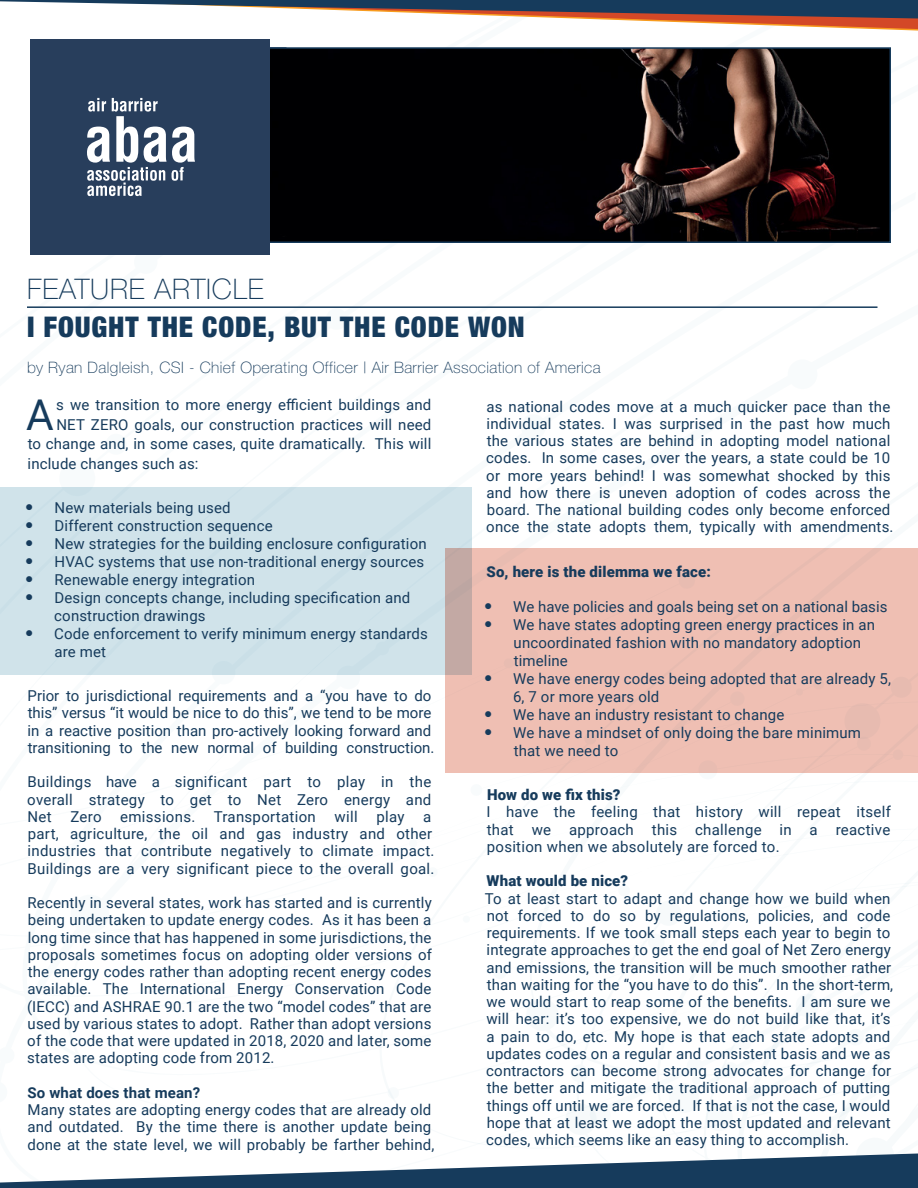
<style>
.page{position:relative;width:918px;height:1188px;background:#fff}
.page>*{position:absolute;margin:0;border:0;box-sizing:border-box;transform-origin:0 0}
.t1{font:42.45px "Roboto";color:#163b5c}
.t2{font:900 condensed 28.5px "Helvetica Neue";letter-spacing:.03em;color:#163b5c}
.t3{font:100 28.35px "Helvetica Neue";letter-spacing:.03em;color:#163b5c}
.t4{font:100 15.75px "Helvetica Neue";letter-spacing:.025em;color:#163b5c}
.t5{font:15px/17.2px "Roboto";letter-spacing:.01em;color:#163b5c}
.t6{font:900 15px "Roboto";letter-spacing:.01em;color:#163b5c}
.s1{font-family:"Helvetica Neue";font-weight:100;font-size:16.5px}
.s2{font-weight:700}
.s3{font-weight:900}
</style>
<div class="page">
<svg style="left:57px;top:487px;width:41px;height:1px"></svg>
<div style="left:446px;top:548px;width:472px;height:224px;background:#efbfb3"></div>
<img style="left:270px;top:50px;width:618px;height:190px">
<div style="left:152px;top:47px;width:739px;height:196px;border:2px solid #163b5c"></div>
<div style="left:30px;top:39px;width:240px;height:216px;background:#283e5c"></div>
<svg style="left:87px;top:98px;width:108px;height:98px"></svg>
<div style="left:0;top:488px;width:472px;height:187px;background:#d0e3ea"></div>
<hr style="left:27px;top:306px;width:851px;height:2px;background:#163b5c">
<svg style="left:0;top:0;width:918px;height:31px"></svg>
<svg style="left:0;top:994px;width:918px;height:194px"></svg>
<p class="t3" style="left:27px;top:272px;width:238px">FEATURE ARTICLE</p>
<p class="t2" style="left:27px;top:309px;width:499px">I FOUGHT THE CODE, BUT THE CODE WON</p>
<p class="t4" style="left:27px;top:358px;width:575px">by Ryan Dalgleish, CSI - Chief Operating Officer | Air Barrier Association of America</p>
<p class="t1" style="left:26px;top:385px;width:29px">A</p>
<p class="t5" style="left:56px;top:396px;width:377px">s we transition to more energy efficient buildings and</p>
<p class="t5" style="left:56px;top:415px;width:376px">NET ZERO goals, our construction practices will need</p>
<p class="t5" style="left:28px;top:435px;width:405px">to change and, in some cases, quite dramatically. This will</p>
<p class="t5" style="left:28px;top:454px;width:172px">include changes such as:</p>
<p class="t5" style="left:25px;top:498px;width:207px"><span class="s1">•</span> New materials being used</p>
<p class="t5" style="left:25px;top:516px;width:249px"><span class="s1">•</span> Different construction sequence</p>
<p class="t5" style="left:25px;top:534px;width:403px"><span class="s1">•</span> New strategies for the building enclosure configuration</p>
<p class="t5" style="left:25px;top:552px;width:401px"><span class="s1">•</span> HVAC systems that use non-traditional energy sources</p>
<p class="t5" style="left:25px;top:570px;width:231px"><span class="s1">•</span> Renewable energy integration</p>
<p class="t5" style="left:54px;top:588px;width:358px;line-height:18px;text-indent:-29px"><span class="s1">•</span> Design concepts change, including specification and construction drawings</p>
<p class="t5" style="left:54px;top:624px;width:375px;line-height:18px;text-indent:-29px"><span class="s1">•</span> Code enforcement to verify minimum energy standards are met</p>
<p class="t5" style="left:28px;top:687px;width:408px">Prior to jurisdictional requirements and a “you have to do this” versus “it would be nice to do this”, we tend to be more in a reactive position than pro-actively looking forward and transitioning to the new normal of building construction.</p>
<p class="t5" style="left:27px;top:773px;width:409px">Buildings have a significant part to play in the overall strategy to get to Net Zero energy and Net Zero emissions. Transportation will play a part, agriculture, the oil and gas industry and other industries that contribute negatively to climate impact.<br>Buildings are a very significant piece to the overall goal.</p>
<p class="t5" style="left:27px;top:894px;width:406px;text-align:justify">Recently in several states, work has started and is currently being undertaken to update energy codes. As it has been a long time since that has happened in some jurisdictions, the proposals sometimes focus on adopting older versions of the energy codes rather than adopting recent energy codes available. The International Energy Conservation Code (IECC) and ASHRAE 90.1 are the two “model codes” that are used by various states to adopt. Rather than adopt versions of the code that were updated in 2018, 2020 and later, some states are adopting code from 2012.</p>
<p class="t5" style="left:27px;top:1083px;width:408px"><span class="s2">So what does that mean?<br></span>Many states are adopting energy codes that are already old and outdated. By the time there is another update being done at the state level, we will probably be farther behind,</p>
<p class="t5" style="left:486px;top:397px;width:409px">as national codes move at a much quicker pace than the individual states. I was surprised in the past how much the various states are behind in adopting model national codes. In some cases, over the years, a state could be 10 or more years behind! I was somewhat shocked by this and how there is uneven adoption of codes across the board. The national building codes only become enforced once the state adopts them, typically with amendments.</p>
<p class="t6" style="left:487px;top:561px;width:226px">So, here is the dilemma we face:</p>
<p class="t5" style="left:484px;top:597px;width:405px"><span class="s1">•</span> We have policies and goals being set on a national basis</p>
<p class="t5" style="left:514px;top:615px;width:363px;line-height:18px;text-indent:-29px"><span class="s1">•</span> We have states adopting green energy practices in an uncoordinated fashion with no mandatory adoption timeline</p>
<p class="t5" style="left:513px;top:669px;width:379px;line-height:18px;text-indent:-29px"><span class="s1">•</span> We have energy codes being adopted that are already 5,<br>6, 7 or more years old</p>
<p class="t5" style="left:484px;top:705px;width:302px"><span class="s1">•</span> We have an industry resistant to change</p>
<p class="t5" style="left:514px;top:723px;width:349px;line-height:18px;text-indent:-29px"><span class="s1">•</span> We have a mindset of only doing the bare minimum that we need to</p>
<p class="t5" style="left:486px;top:786px;width:406px"><span class="s3">How do we fix this?<br></span>I have the feeling that history will repeat itself that we approach this challenge in a reactive position when we absolutely are forced to.</p>
<p class="t5" style="left:485px;top:872px;width:410px"><span class="s3">What would be nice?<br></span>To at least start to adapt and change how we build when not forced to do so by regulations, policies, and code requirements. If we took small steps each year to begin to integrate approaches to get the end goal of Net Zero energy and emissions, the transition will be much smoother rather than waiting for the “you have to do this”. In the short-term, we would start to reap some of the benefits. I am sure we will hear: it’s too expensive, we do not build like that, it’s a pain to do, etc. My hope is that each state adopts and updates codes on a regular and consistent basis and we as contractors can become strong advocates for change for the better and mitigate the traditional approach of putting things off until we are forced. If that is not the case, I would hope that at least we adopt the most updated and relevant codes, which seems like an easy thing to accomplish.</p>
</div>
